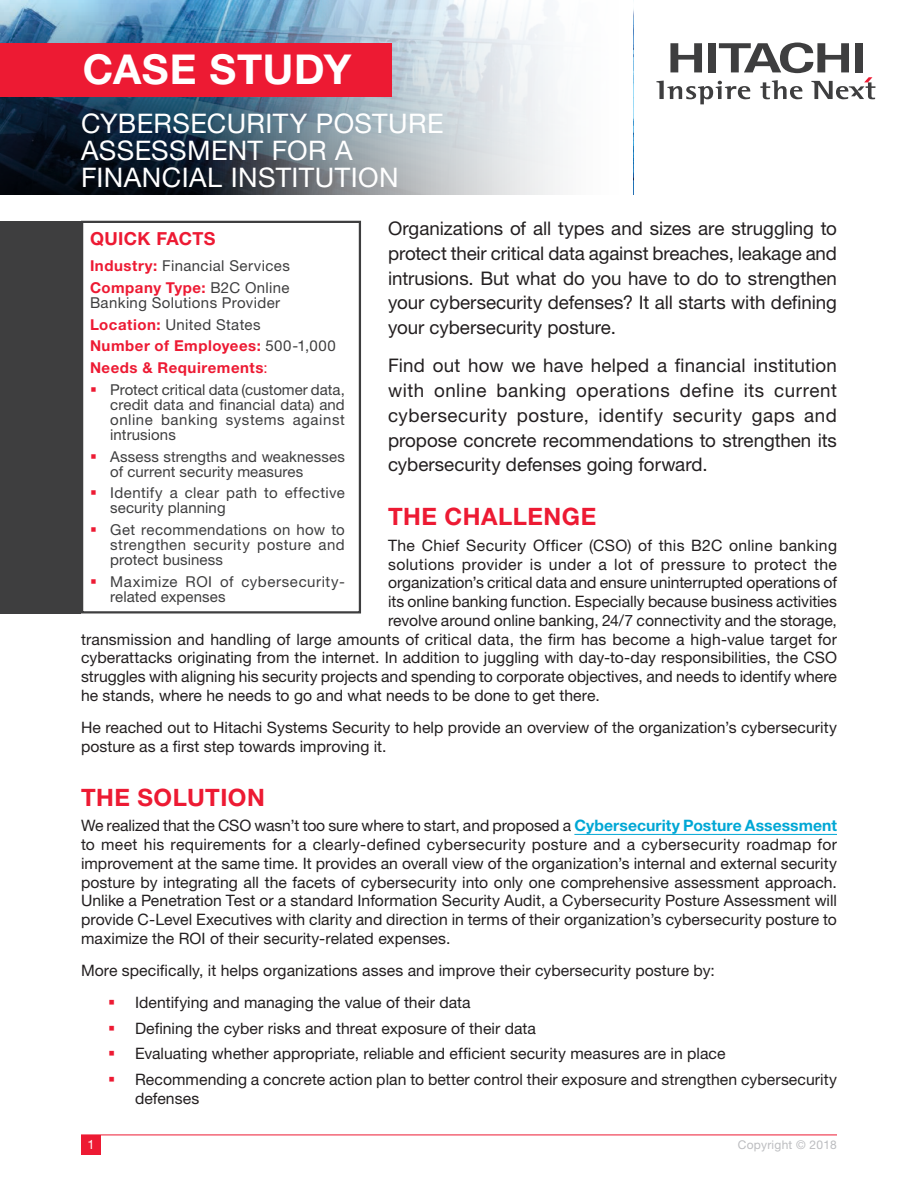
<style>
.page{position:relative;width:918px;height:1188px;background:#fff}
.page>*{position:absolute;margin:0;border:0;box-sizing:border-box;transform-origin:0 0}
.t1{font:700 41.25px "Helvetica Neue LT Std";letter-spacing:.015em;color:#fff}
.t2{font:27px "Helvetica Neue LT Std";letter-spacing:.015em;color:#fff}
.t3{font:700 24px "Helvetica Neue LT Std";letter-spacing:.02em;color:#ed1a33}
._1st_Para{font:18.75px/24.8px "Helvetica Neue LT Std";letter-spacing:-.005em;color:#231f20;text-align:justify}
.t4{font:700 18px "Helvetica Neue LT Std";letter-spacing:.02em;color:#ed1a33}
.Body_Text{font:15.75px/18.8px "Helvetica Neue LT Std";color:#231f20}
.Body_Text-2{font:15.75px "Helvetica Neue LT Std";letter-spacing:.02em;color:#231f20}
.Body_Text-3{font:15.75px "Helvetica Neue LT Std";letter-spacing:.025em;color:#231f20}
.txt_QF{font:15px/15px "Helvetica Neue LT Std";letter-spacing:.025em;color:#3e3e3f}
.txt_QF-2{font:15px/15px "Helvetica Neue LT Std";letter-spacing:.005em;color:#3e3e3f}
.txt_QF-3{font:700 15px "Helvetica Neue LT Std";letter-spacing:.035em;color:#ed1a33}
.Page_Numbers{font:12.75px "Helvetica Neue LT Std";color:#fff}
.Copyright{font:12px "Helvetica Neue LT Std";letter-spacing:.02em;color:#bcbdc0}
.s1{font-weight:700;color:#00a7d5}
.s2{font-weight:700;color:#ed1a33}
.s3{font-weight:400;color:#3e3e3f}
.s4{font-weight:400}
</style>
<div class="page">
<div style="left:81px;top:1135px;width:20px;height:20px;background:#ed1a33"></div>
<hr style="left:81px;top:1135px;width:756px;height:1px;background:#ed1a33">
<img style="left:0;top:0;width:560px;height:195px">
<hr style="left:574px;top:834px;width:263px;height:1px;background:#00a7d5">
<div style="left:81px;top:221px;width:280px;height:393px;border:2px solid #3e3e3f"></div>
<div style="left:0;top:221px;width:81px;height:393px;background:#3e3e3f"></div>
<div style="left:0;top:43px;width:392px;height:54px;background:#ed1a33"></div>
<svg style="left:656px;top:43px;width:219px;height:61px"></svg>
<p class="t1" style="left:83px;top:44px;width:270px">CASE STUDY</p>
<h1 class="t2" style="left:81px;top:108px;width:364px">CYBERSECURITY POSTURE</h1>
<h1 class="t2" style="left:81px;top:135px;width:273px">ASSESSMENT FOR A</h1>
<h1 class="t2" style="left:81px;top:162px;width:319px">FINANCIAL INSTITUTION</h1>
<p class="_1st_Para" style="left:388px;top:216px;width:450px">Organizations of all types and sizes are struggling to protect their critical data against breaches, leakage and intrusions. But what do you have to do to strengthen your cybersecurity defenses? It all starts with defining your cybersecurity posture.</p>
<p class="_1st_Para" style="left:388px;top:353px;width:450px">Find out how we have helped a financial institution with online banking operations define its current cybersecurity posture, identify security gaps and propose concrete recommendations to strengthen its cybersecurity defenses going forward.</p>
<h2 class="t3" style="left:388px;top:502px;width:210px">THE CHALLENGE</h2>
<p class="Body_Text-2" style="left:388px;top:536px;width:451px">The Chief Security Officer (CSO) of this B2C online banking</p>
<p class="Body_Text-3" style="left:388px;top:555px;width:450px">solutions provider is under a lot of pressure to protect the</p>
<p class="Body_Text" style="left:388px;top:573px;width:450px">organization’s critical data and ensure uninterrupted operations of</p>
<p class="Body_Text" style="left:388px;top:592px;width:450px">its online banking function. Especially because business activities</p>
<p class="Body_Text" style="left:388px;top:611px;width:450px">revolve around online banking, 24/7 connectivity and the storage,</p>
<p class="Body_Text" style="left:81px;top:629px;width:757px">transmission and handling of large amounts of critical data, the firm has become a high-value target for</p>
<p class="Body_Text" style="left:81px;top:648px;width:758px">cyberattacks originating from the internet. In addition to juggling with day-to-day responsibilities, the CSO</p>
<p class="Body_Text" style="left:81px;top:667px;width:758px">struggles with aligning his security projects and spending to corporate objectives, and needs to identify where</p>
<p class="Body_Text" style="left:81px;top:686px;width:520px">he stands, where he needs to go and what needs to be done to get there.</p>
<p class="Body_Text" style="left:81px;top:718px;width:757px">He reached out to Hitachi Systems Security to help provide an overview of the organization’s cybersecurity posture as a first step towards improving it.</p>
<h2 class="t3" style="left:81px;top:783px;width:185px">THE SOLUTION</h2>
<p class="Body_Text" style="left:81px;top:816px;width:758px;text-align:justify">We realized that the CSO wasn’t too sure where to start, and proposed a <span class="s1">Cybersecurity Posture Assessment </span>to meet his requirements for a clearly-defined cybersecurity posture and a cybersecurity roadmap for improvement at the same time. It provides an overall view of the organization’s internal and external security posture by integrating all the facets of cybersecurity into only one comprehensive assessment approach.<br>Unlike a Penetration Test or a standard Information Security Audit, a Cybersecurity Posture Assessment will provide C-Level Executives with clarity and direction in terms of their organization’s cybersecurity posture to maximize the ROI of their security-related expenses.</p>
<p class="Body_Text" style="left:81px;top:961px;width:635px">More specifically, it helps organizations asses and improve their cybersecurity posture by:</p>
<p class="Body_Text" style="left:135px;top:993px;width:337px">Identifying and managing the value of their data</p>
<p class="Body_Text" style="left:135px;top:1019px;width:403px">Defining the cyber risks and threat exposure of their data</p>
<p class="Body_Text" style="left:135px;top:1044px;width:592px">Evaluating whether appropriate, reliable and efficient security measures are in place</p>
<p class="Body_Text" style="left:135px;top:1070px;width:704px">Recommending a concrete action plan to better control their exposure and strengthen cybersecurity defenses</p>
<h3 class="t4" style="left:90px;top:228px;width:127px">QUICK FACTS</h3>
<p class="txt_QF" style="left:90px;top:258px;width:201px"><span class="s2">Industry:</span> Financial Services</p>
<p class="txt_QF" style="left:90px;top:280px;width:201px"><span class="s2">Company Type:</span> B2C Online<br>Banking Solutions Provider</p>
<p class="txt_QF" style="left:90px;top:317px;width:172px"><span class="s2">Location:</span> United States</p>
<p class="txt_QF-3" style="left:90px;top:337px;width:247px">Number of Employees: <span class="s3">500-1,000</span></p>
<p class="txt_QF-3" style="left:90px;top:359px;width:179px">Needs &amp; Requirements<span class="s4">:</span></p>
<p class="txt_QF" style="left:110px;top:382px;width:236px;text-align:justify">Protect critical data (customer data, credit data and financial data) and online banking systems against intrusions</p>
<p class="txt_QF-2" style="left:110px;top:449px;width:236px">Assess strengths and weaknesses of current security measures</p>
<p class="txt_QF" style="left:110px;top:485px;width:236px">Identify a clear path to effective security planning</p>
<p class="txt_QF" style="left:110px;top:522px;width:236px;text-align:justify">Get recommendations on how to strengthen security posture and protect business</p>
<p class="txt_QF" style="left:110px;top:574px;width:236px">Maximize ROI of cybersecurity&shy;related expenses</p>
<p class="Page_Numbers" style="left:87px;top:1137px;width:9px">1</p>
<p class="Copyright" style="left:738px;top:1137px;width:101px">Copyright © 2018</p>
</div>
